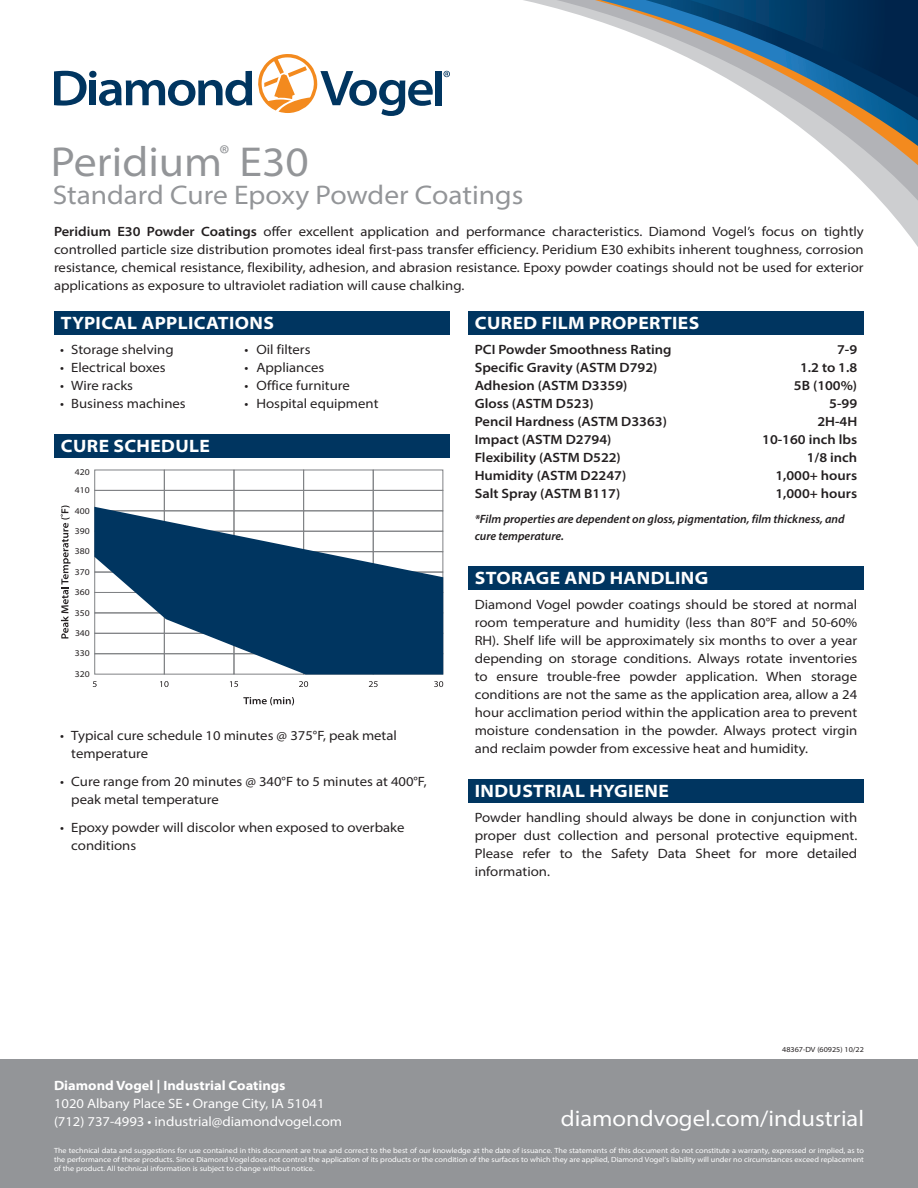
<style>
.page{position:relative;width:918px;height:1188px;background:#fff}
.page>*{position:absolute;margin:0;border:0;box-sizing:border-box;transform-origin:0 0}
.Powder_Bulletin_Head{font:semi-expanded 42px "Myriad Pro";color:#939598}
.Powder_Bulletin_Subh{font:semi-expanded 27px "Myriad Pro";color:#939598}
.t1{font:semi-expanded 22.5px "Myriad Pro";color:#fff}
.Paragraph_Style_1{font:700 semi-expanded 18px "Myriad Pro";letter-spacing:.02em;color:#fff}
.Body_Copy{font:semi-expanded 13.5px/18px "Myriad Pro";color:#231f20;text-align:justify}
.Film_Property_Body{font:600 semi-expanded 13.5px "Myriad Pro";color:#231f20}
.t2{font:semi-expanded 13.5px "Myriad Pro";color:#fff}
.t3{font:700 semi-expanded 13.5px "Myriad Pro";color:#fff}
.t4{font:italic 600 12px/16.5px "Myriad Pro";color:#231f20}
.t5{font:semi-expanded 8.85px "Myriad Pro";color:#231f20}
.t6{font:semi-expanded 7.5px/9px "Myriad Pro";color:#fff;text-align:justify}
.t7{font:semi-expanded 7.5px "Myriad Pro";color:#231f20}
.s1{font-weight:600}
</style>
<div class="page">
<svg style="left:435px;top:0;width:483px;height:247px"></svg>
<svg style="left:600px;top:0;width:318px;height:146px"></svg>
<svg style="left:646px;top:0;width:272px;height:120px"></svg>
<svg style="left:54px;top:71px;width:33px;height:35px"></svg>
<div style="left:90px;top:81px;width:6px;height:24px;background:#003560"></div>
<div style="left:89px;top:71px;width:8px;height:7px;background:#003560;border-radius:50%"></div>
<svg style="left:99px;top:54px;width:334px;height:62px"></svg>
<div style="left:436px;top:71px;width:6px;height:34px;background:#003560"></div>
<svg style="left:443px;top:71px;width:7px;height:6px"></svg>
<div style="left:54px;top:311px;width:396px;height:23px;background:#003560"></div>
<div style="left:54px;top:434px;width:396px;height:23px;background:#003560"></div>
<div style="left:94px;top:490px;width:71px;height:21px;border:1px solid #808285"></div>
<div style="left:164px;top:490px;width:70px;height:21px;border:1px solid #808285"></div>
<div style="left:234px;top:490px;width:70px;height:21px;border:1px solid #808285"></div>
<div style="left:303px;top:490px;width:71px;height:21px;border:1px solid #808285"></div>
<div style="left:373px;top:490px;width:70px;height:21px;border:1px solid #808285"></div>
<svg style="left:94px;top:507px;width:349px;height:168px;fill:#003560"></svg>
<svg style="left:243px;top:697px;width:51px;height:8px"></svg>
<svg style="left:93px;top:681px;width:4px;height:6px"></svg>
<svg style="left:160px;top:681px;width:9px;height:6px"></svg>
<svg style="left:230px;top:681px;width:8px;height:6px"></svg>
<svg style="left:299px;top:681px;width:9px;height:6px"></svg>
<svg style="left:369px;top:681px;width:9px;height:6px"></svg>
<svg style="left:434px;top:681px;width:9px;height:6px"></svg>
<svg style="left:61px;top:506px;width:9px;height:133px"></svg>
<div style="left:468px;top:311px;width:396px;height:23px;background:#003560"></div>
<div style="left:468px;top:566px;width:396px;height:23px;background:#003560"></div>
<div style="left:468px;top:779px;width:396px;height:23px;background:#003560"></div>
<div style="left:0;top:1060px;width:918px;height:128px;background:#939598"></div>
<p class="Powder_Bulletin_Head" style="left:51px;top:135px;width:260px">Peridium<sup>®</sup> E30</p>
<p class="Powder_Bulletin_Subh" style="left:53px;top:178px;width:472px">Standard Cure Epoxy Powder Coatings</p>
<p class="Body_Copy" style="left:54px;top:222px;width:811px"><span class="s1">Peridium E30 Powder Coatings</span> offer excellent application and performance characteristics. Diamond Vogel’s focus on tightly controlled particle size distribution promotes ideal first-pass transfer efficiency. Peridium E30 exhibits inherent toughness, corrosion resistance, chemical resistance, flexibility, adhesion, and abrasion resistance. Epoxy powder coatings should not be used for exterior applications as exposure to ultraviolet radiation will cause chalking.</p>
<p class="Paragraph_Style_1" style="left:61px;top:311px;width:215px">TYPICAL APPLICATIONS</p>
<p class="Body_Copy" style="left:60px;top:340px;width:115px">• Storage shelving</p>
<p class="Body_Copy" style="left:244px;top:340px;width:68px">• Oil filters</p>
<p class="Body_Copy" style="left:60px;top:358px;width:107px">• Electrical boxes</p>
<p class="Body_Copy" style="left:244px;top:358px;width:81px">• Appliances</p>
<p class="Body_Copy" style="left:60px;top:376px;width:74px">• Wire racks</p>
<p class="Body_Copy" style="left:244px;top:376px;width:107px">• Office furniture</p>
<p class="Body_Copy" style="left:60px;top:394px;width:127px">• Business machines</p>
<p class="Body_Copy" style="left:244px;top:394px;width:136px">• Hospital equipment</p>
<p class="Paragraph_Style_1" style="left:61px;top:434px;width:150px">CURE SCHEDULE</p>
<p class="Paragraph_Style_1" style="left:475px;top:311px;width:226px">CURED FILM PROPERTIES</p>
<p class="Film_Property_Body" style="left:475px;top:340px;width:198px">PCI Powder Smoothness Rating</p>
<p class="Film_Property_Body" style="left:837px;top:340px;width:22px">7-9</p>
<p class="Film_Property_Body" style="left:475px;top:358px;width:184px">Specific Gravity (ASTM D792)</p>
<p class="Film_Property_Body" style="left:800px;top:358px;width:59px">1.2 to 1.8</p>
<p class="Film_Property_Body" style="left:475px;top:376px;width:154px">Adhesion (ASTM D3359)</p>
<p class="Film_Property_Body" style="left:794px;top:376px;width:65px">5B (100%)</p>
<p class="Film_Property_Body" style="left:475px;top:394px;width:121px">Gloss (ASTM D523)</p>
<p class="Film_Property_Body" style="left:829px;top:394px;width:29px">5-99</p>
<p class="Film_Property_Body" style="left:475px;top:412px;width:194px">Pencil Hardness (ASTM D3363)</p>
<p class="Film_Property_Body" style="left:817px;top:412px;width:41px">2H-4H</p>
<p class="Film_Property_Body" style="left:475px;top:430px;width:138px">Impact (ASTM D2794)</p>
<p class="Film_Property_Body" style="left:762px;top:430px;width:97px">10-160 inch lbs</p>
<p class="Film_Property_Body" style="left:475px;top:448px;width:148px">Flexibility (ASTM D522)</p>
<p class="Film_Property_Body" style="left:807px;top:448px;width:52px">1/8 inch</p>
<p class="Film_Property_Body" style="left:475px;top:466px;width:153px">Humidity (ASTM D2247)</p>
<p class="Film_Property_Body" style="left:775px;top:466px;width:83px">1,000+ hours</p>
<p class="Film_Property_Body" style="left:475px;top:484px;width:147px">Salt Spray (ASTM B117)</p>
<p class="Film_Property_Body" style="left:775px;top:484px;width:83px">1,000+ hours</p>
<p class="t4" style="left:475px;top:510px;width:372px">*Film properties are dependent on gloss, pigmentation, film thickness, and cure temperature.</p>
<p class="Paragraph_Style_1" style="left:475px;top:566px;width:235px">STORAGE AND HANDLING</p>
<p class="Body_Copy" style="left:475px;top:595px;width:384px">Diamond Vogel powder coatings should be stored at normal room temperature and humidity (less than 80°F and 50-60% RH). Shelf life will be approximately six months to over a year depending on storage conditions. Always rotate inventories to ensure trouble-free powder application. When storage conditions are not the same as the application area, allow a 24 hour acclimation period within the application area to prevent moisture condensation in the powder. Always protect virgin and reclaim powder from excessive heat and humidity.</p>
<p class="Paragraph_Style_1" style="left:475px;top:779px;width:196px">INDUSTRIAL HYGIENE</p>
<p class="Body_Copy" style="left:475px;top:808px;width:384px">Powder handling should always be done in conjunction with proper dust collection and personal protective equipment.<br>Please refer to the Safety Data Sheet for more detailed information.</p>
<p class="t5" style="left:75px;top:467px;width:16px">420</p>
<p class="t5" style="left:75px;top:485px;width:16px">410</p>
<p class="t5" style="left:75px;top:505px;width:16px">400</p>
<p class="t5" style="left:75px;top:525px;width:16px">390</p>
<p class="t5" style="left:75px;top:546px;width:16px">380</p>
<p class="t5" style="left:75px;top:566px;width:16px">370</p>
<p class="t5" style="left:75px;top:587px;width:16px">360</p>
<p class="t5" style="left:75px;top:607px;width:16px">350</p>
<p class="t5" style="left:75px;top:627px;width:16px">340</p>
<p class="t5" style="left:75px;top:648px;width:16px">330</p>
<p class="t5" style="left:75px;top:668px;width:16px">320</p>
<p class="Body_Copy" style="left:71px;top:726px;width:327px;text-indent:-11px">• Typical cure schedule 10 minutes @ 375°F, peak metal temperature</p>
<p class="Body_Copy" style="left:71px;top:773px;width:357px;text-indent:-11px">• Cure range from 20 minutes @ 340°F to 5 minutes at 400°F, peak metal temperature</p>
<p class="Body_Copy" style="left:71px;top:819px;width:335px;text-indent:-11px">• Epoxy powder will discolor when exposed to overbake conditions</p>
<p class="t7" style="left:782px;top:1045px;width:83px">48367-DV (60925) 10/22</p>
<p class="t3" style="left:54px;top:1077px;width:233px">Diamond Vogel | Industrial Coatings</p>
<p class="t2" style="left:54px;top:1095px;width:272px">1020 Albany Place SE • Orange City, IA 51041</p>
<p class="t2" style="left:54px;top:1113px;width:290px">(712) 737-4993 • industrial@diamondvogel.com</p>
<p class="t1" style="left:561px;top:1105px;width:305px">diamondvogel.com/industrial</p>
<p class="t6" style="left:54px;top:1146px;width:812px">The technical data and suggestions for use contained in this document are true and correct to the best of our knowledge at the date of issuance. The statements of this document do not constitute a warranty, expressed or implied, as to the performance of these products. Since Diamond Vogeldoes not control the application of its products or the condition of the surfaces to which they are applied, Diamond Vogel’s liability will under no circumstances exceed replacement of the product. All technical information is subject to change without notice.</p>
</div>
